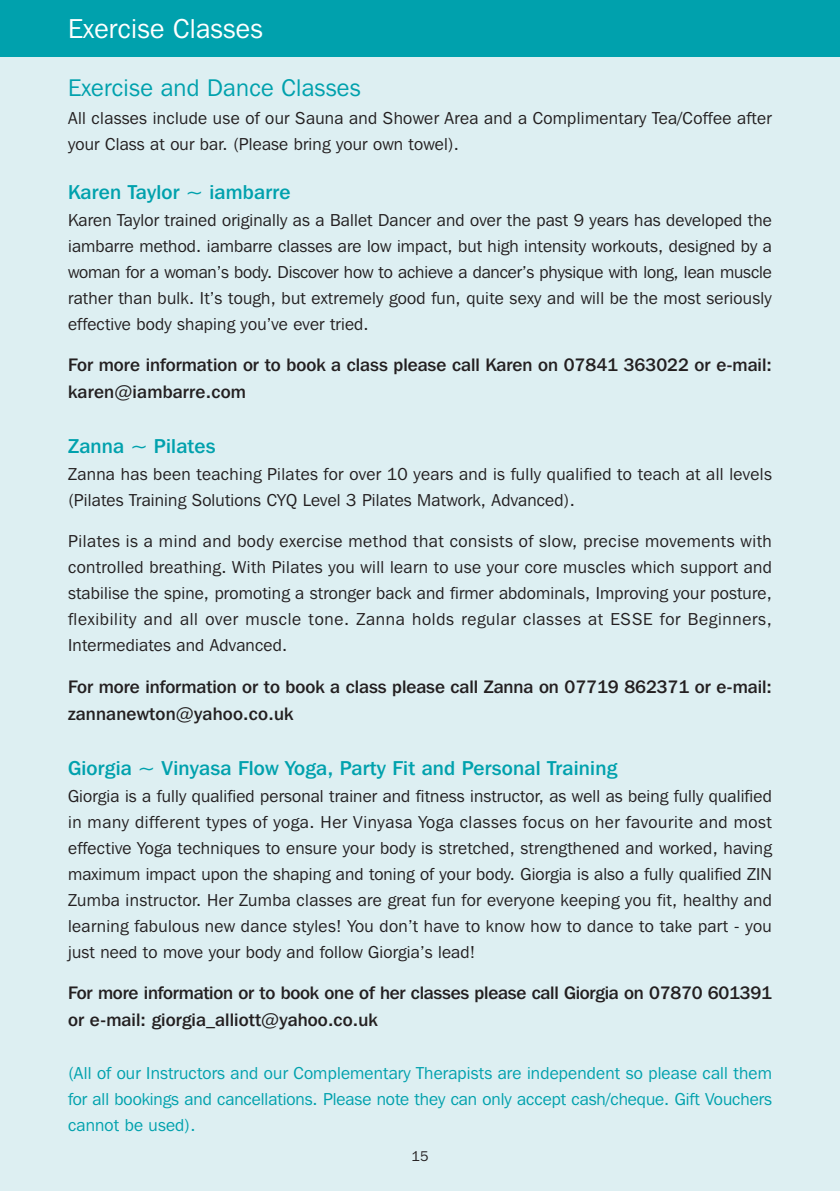
<style>
.page{position:relative;width:840px;height:1191px;background:#fff}
.page>*{position:absolute;margin:0;border:0;box-sizing:border-box;transform-origin:0 0}
.t1{font:27.2px "Franklin Gothic IT Cby BT";letter-spacing:.01em;color:#fff}
.t2{font:24px "Franklin Gothic IT Cby BT";letter-spacing:.01em;color:#00a1ad}
.t3{font:500 20px "Franklin Gothic IT Cby BT";letter-spacing:.01em;color:#00a1ad}
.t4{font:500 18px/26.8px "Franklin Gothic IT Cby BT";color:#231f20}
.t5{font:17.2px/26px "Franklin Gothic IT Cby BT";letter-spacing:.015em;color:#231f20;text-align:justify}
.t6{font:17.2px/26px "Franklin Gothic IT Cby BT";color:#00a1ad;text-align:justify}
.t7{font:14px "Franklin Gothic IT Cby BT";color:#231f20}
</style>
<div class="page">
<div style="left:0;top:57px;width:839px;height:1134px;background:#ddeff2"></div>
<div style="left:0;top:0;width:839px;height:57px;background:#00a1ad"></div>
<h1 class="t1" style="left:68px;top:19px;width:196px">Exercise Classes</h1>
<h2 class="t2" style="left:68px;top:79px;width:294px">Exercise and Dance Classes</h2>
<p class="t5" style="left:68px;top:107px;width:704px">All classes include use of our Sauna and Shower Area and a Complimentary Tea/Coffee after your Class at our bar. (Please bring your own towel).</p>
<p class="t3" style="left:68px;top:185px;width:224px">Karen Taylor ~ iambarre</p>
<p class="t5" style="left:68px;top:208px;width:705px">Karen Taylor trained originally as a Ballet Dancer and over the past 9 years has developed the iambarre method. iambarre classes are low impact, but high intensity workouts, designed by a woman for a woman’s body. Discover how to achieve a dancer’s physique with long, lean muscle rather than bulk. It’s tough, but extremely good fun, quite sexy and will be the most seriously effective body shaping you’ve ever tried.</p>
<p class="t4" style="left:68px;top:353px;width:704px">For more information or to book a class please call Karen on 07841 363022 or e-mail: karen@iambarre.com</p>
<p class="t3" style="left:68px;top:439px;width:149px">Zanna ~ Pilates</p>
<p class="t5" style="left:68px;top:463px;width:704px">Zanna has been teaching Pilates for over 10 years and is fully qualified to teach at all levels (Pilates Training Solutions CYQ Level 3 Pilates Matwork, Advanced).</p>
<p class="t5" style="left:68px;top:530px;width:705px">Pilates is a mind and body exercise method that consists of slow, precise movements with controlled breathing. With Pilates you will learn to use your core muscles which support and stabilise the spine, promoting a stronger back and firmer abdominals, Improving your posture, flexibility and all over muscle tone. Zanna holds regular classes at ESSE for Beginners, Intermediates and Advanced.</p>
<p class="t4" style="left:68px;top:674px;width:705px">For more information or to book a class please call Zanna on 07719 862371 or e-mail: zannanewton@yahoo.co.uk</p>
<p class="t3" style="left:68px;top:760px;width:550px">Giorgia ~ Vinyasa Flow Yoga, Party Fit and Personal Training</p>
<p class="t5" style="left:68px;top:784px;width:705px">Giorgia is a fully qualified personal trainer and fitness instructor, as well as being fully qualified in many different types of yoga. Her Vinyasa Yoga classes focus on her favourite and most effective Yoga techniques to ensure your body is stretched, strengthened and worked, having maximum impact upon the shaping and toning of your body. Giorgia is also a fully qualified ZIN Zumba instructor. Her Zumba classes are great fun for everyone keeping you fit, healthy and learning fabulous new dance styles! You don’t have to know how to dance to take part - you just need to move your body and follow Giorgia’s lead!</p>
<p class="t4" style="left:68px;top:981px;width:705px">For more information or to book one of her classes please call Giorgia on 07870 601391 or e-mail: giorgia_alliott@yahoo.co.uk</p>
<p class="t6" style="left:68px;top:1061px;width:705px">(All of our Instructors and our Complementary Therapists are independent so please call them for all bookings and cancellations. Please note they can only accept cash/cheque. Gift Vouchers cannot be used).</p>
<p class="t7" style="left:411px;top:1151px;width:18px">15</p>
</div>
